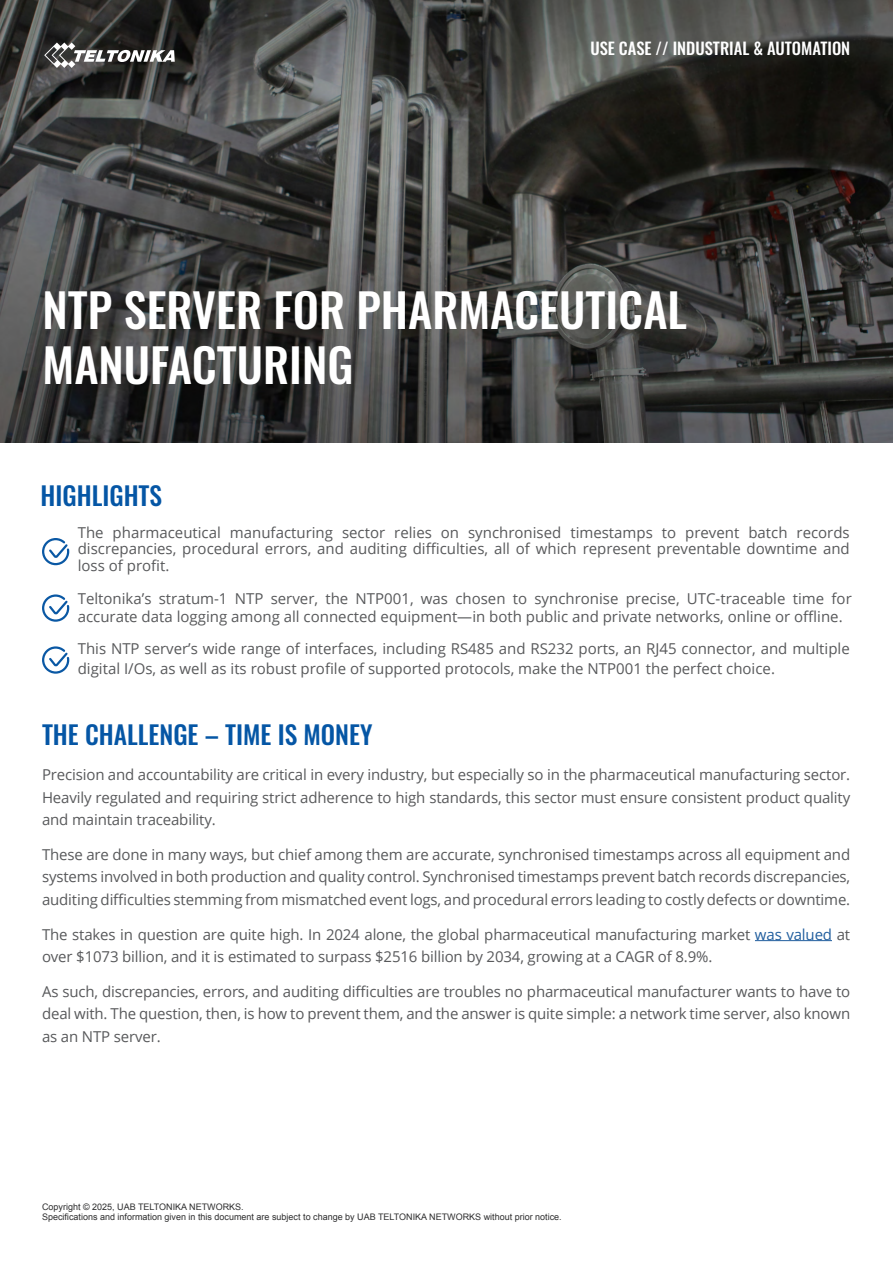
<style>
.page{position:relative;width:893px;height:1263px;background:#fff}
.page>*{position:absolute;margin:0;border:0;box-sizing:border-box;transform-origin:0 0}
.t1{font:500 46.5px/55.5px "Oswald";color:#fff}
.t2{font:500 25.5px "Oswald";color:#0556a5}
.t3{font:500 16.5px "Oswald";color:#fff}
.t4{font:15px/22.5px "Open Sans";color:#58595b;text-align:justify}
.t5{font:9px/10.1px "Arial";color:#2e2e2f}
.s1{color:#215e9e}
</style>
<div class="page">
<img style="left:0;top:0;width:893px;height:442px">
<svg style="left:44px;top:43px;width:131px;height:25px"></svg>
<svg style="left:42px;top:538px;width:28px;height:28px"></svg>
<svg style="left:42px;top:594px;width:28px;height:28px"></svg>
<svg style="left:42px;top:646px;width:28px;height:28px"></svg>
<hr style="left:755px;top:940px;width:77px;height:1px;background:#215e9e">
<p class="t3" style="left:590px;top:40px;width:261px">USE CASE // INDUSTRIAL &amp; AUTOMATION</p>
<h1 class="t1" style="left:43px;top:285px;width:646px">NTP SERVER FOR PHARMACEUTICAL<br>MANUFACTURING</h1>
<h2 class="t2" style="left:41px;top:483px;width:123px">HIGHLIGHTS</h2>
<p class="t4" style="left:78px;top:524px;width:773px;line-height:16.5px">The pharmaceutical manufacturing sector relies on synchronised timestamps to prevent batch records discrepancies, procedural errors, and auditing difficulties, all of which represent preventable downtime and loss of profit.</p>
<p class="t4" style="left:78px;top:589px;width:776px;line-height:18px">Teltonika’s stratum-1 NTP server, the NTP001, was chosen to synchronise precise, UTC-traceable time for accurate data logging among all connected equipment—in both public and private networks, online or offline.</p>
<p class="t4" style="left:78px;top:639px;width:773px;line-height:19.5px">This NTP server’s wide range of interfaces, including RS485 and RS232 ports, an RJ45 connector, and multiple digital I/Os, as well as its robust profile of supported protocols, make the NTP001 the perfect choice.</p>
<h2 class="t2" style="left:42px;top:721px;width:332px">THE CHALLENGE – TIME IS MONEY</h2>
<p class="t4" style="left:42px;top:763px;width:810px">Precision and accountability are critical in every industry, but especially so in the pharmaceutical manufacturing sector.<br>Heavily regulated and requiring strict adherence to high standards, this sector must ensure consistent product quality and maintain traceability.</p>
<p class="t4" style="left:42px;top:843px;width:810px">These are done in many ways, but chief among them are accurate, synchronised timestamps across all equipment and systems involved in both production and quality control. Synchronised timestamps prevent batch records discrepancies, auditing difficulties stemming from mismatched event logs, and procedural errors leading to costly defects or downtime.</p>
<p class="t4" style="left:42px;top:922px;width:810px">The stakes in question are quite high. In 2024 alone, the global pharmaceutical manufacturing market <span class="s1">was valued</span> at over $1073 billion, and it is estimated to surpass $2516 billion by 2034, growing at a CAGR of 8.9%.</p>
<p class="t4" style="left:42px;top:979px;width:810px">As such, discrepancies, errors, and auditing difficulties are troubles no pharmaceutical manufacturer wants to have to deal with. The question, then, is how to prevent them, and the answer is quite simple: a network time server, also known as an NTP server.</p>
<p class="t5" style="left:42px;top:1202px;width:521px">Copyright © 2025, UAB TELTONIKA NETWORKS.<br>Specifications and information given in this document are subject to change by UAB TELTONIKA NETWORKS without prior notice.</p>
</div>
